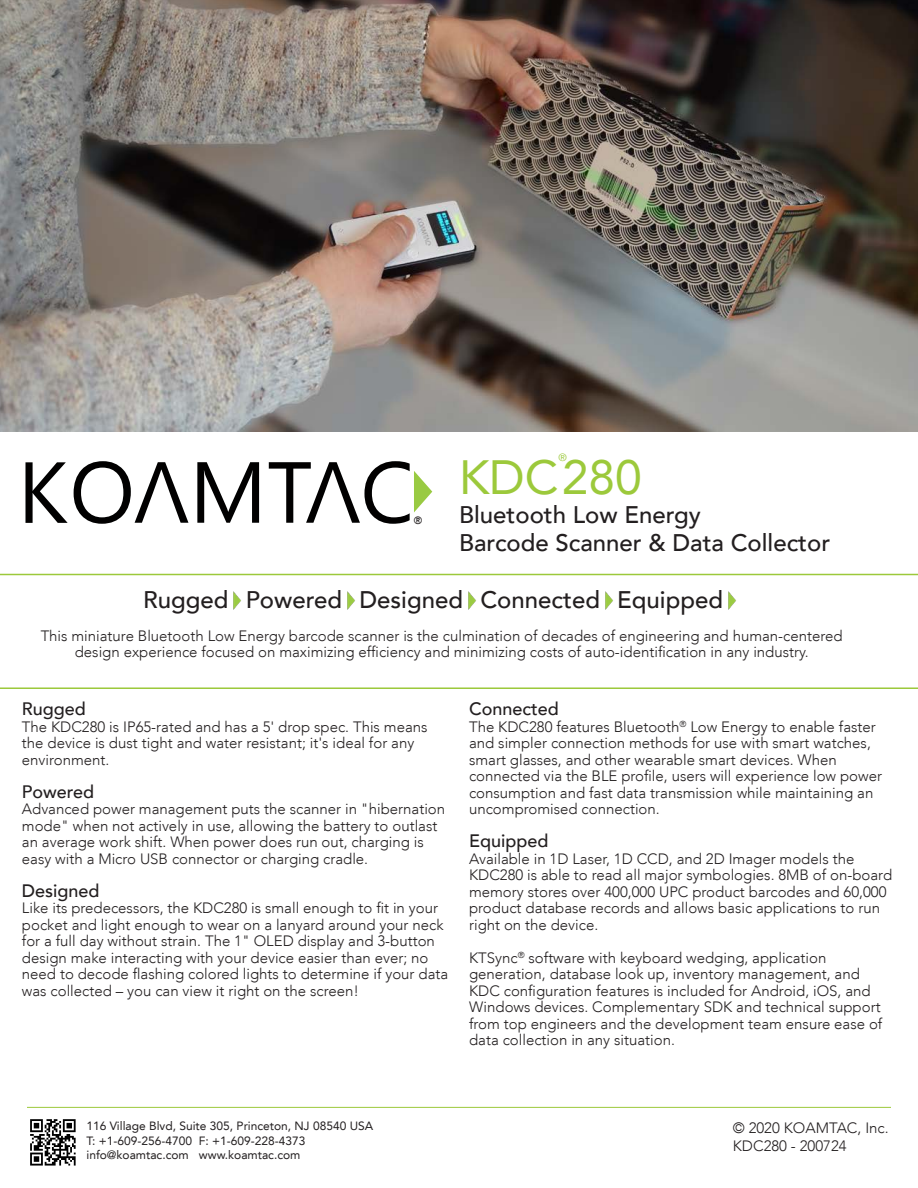
<style>
.page{position:relative;width:918px;height:1188px;background:#fff}
.page>*{position:absolute;margin:0;border:0;box-sizing:border-box;transform-origin:0 0}
.Product_Title{font:48px "Avenir LT";color:#9cc93b}
.Tagline_Subtitle{font:500 24px "Avenir LT";color:#231f20}
.topic_heading{font:500 18px "Avenir LT";color:#231f20}
.Body_Copy{font:300 15px/16.5px "Avenir LT";color:#231f20}
.line_spacing{font:300 15px/16.5px "Avenir LT";color:#231f20;text-align:center}
.t1{font:12px "Avenir LT";color:#231f20}
.t2{font:500 10.65px "Avenir LT";color:#231f20}
.Product_Title-2{font:10.5px "Avenir LT";color:#9cc93b}
</style>
<div class="page">
<svg style="left:197px;top:462px;width:62px;height:61px"></svg>
<svg style="left:26px;top:462px;width:42px;height:61px"></svg>
<svg style="left:74px;top:461px;width:114px;height:63px"></svg>
<svg style="left:269px;top:461px;width:163px;height:63px"></svg>
<hr style="left:27px;top:1107px;width:864px;height:1px;background:#9cc93b">
<img style="left:233px;top:592px;width:8px;height:17px">
<img style="left:347px;top:592px;width:8px;height:17px">
<img style="left:468px;top:592px;width:8px;height:17px">
<img style="left:605px;top:592px;width:8px;height:17px">
<img style="left:728px;top:592px;width:8px;height:17px">
<hr style="left:0;top:574px;width:918px;height:1px;background:#9cc93b">
<hr style="left:0;top:687px;width:918px;height:2px;background:#9cc93b">
<img style="left:0;top:0;width:918px;height:431px">
<img style="left:30px;top:1119px;width:46px;height:47px">
<p class="t2" style="left:414px;top:514px;width:10px">®</p>
<p class="Product_Title-2" style="left:559px;top:451px;width:10px">®</p>
<p class="Product_Title" style="left:459px;top:449px;width:184px">KDC280</p>
<p class="Tagline_Subtitle" style="left:459px;top:500px;width:243px">Bluetooth Low Energy</p>
<p class="Tagline_Subtitle" style="left:459px;top:529px;width:373px">Barcode Scanner &amp; Data Collector</p>
<p class="Tagline_Subtitle" style="left:143px;top:585px;width:582px">Rugged Powered Designed Connected Equipped</p>
<p class="line_spacing" style="left:41px;top:627px;width:804px">This miniature Bluetooth Low Energy barcode scanner is the culmination of decades of engineering and human-centered design experience focused on maximizing efficiency and minimizing costs of auto-identification in any industry.</p>
<p class="topic_heading" style="left:22px;top:699px;width:66px">Rugged</p>
<p class="Body_Copy" style="left:22px;top:718px;width:407px">The KDC280 is IP65-rated and has a 5' drop spec. This means the device is dust tight and water resistant; it's ideal for any environment.</p>
<p class="topic_heading" style="left:22px;top:781px;width:74px">Powered</p>
<p class="Body_Copy" style="left:22px;top:801px;width:425px">Advanced power management puts the scanner in "hibernation mode" when not actively in use, allowing the battery to outlast an average work shift. When power does run out, charging is easy with a Micro USB connector or charging cradle.</p>
<p class="topic_heading" style="left:22px;top:880px;width:79px">Designed</p>
<p class="Body_Copy" style="left:22px;top:900px;width:428px">Like its predecessors, the KDC280 is small enough to fit in your pocket and light enough to wear on a lanyard around your neck for a full day without strain. The 1" OLED display and 3-button design make interacting with your device easier than ever; no need to decode flashing colored lights to determine if your data was collected – you can view it right on the screen!</p>
<p class="topic_heading" style="left:469px;top:699px;width:91px">Connected</p>
<p class="Body_Copy" style="left:469px;top:718px;width:414px">The KDC280 features Bluetooth<sup>®</sup> Low Energy to enable faster and simpler connection methods for use with smart watches, smart glasses, and other wearable smart devices. When connected via the BLE profile, users will experience low power consumption and fast data transmission while maintaining an uncompromised connection.</p>
<p class="topic_heading" style="left:469px;top:831px;width:81px">Equipped</p>
<p class="Body_Copy" style="left:469px;top:850px;width:425px">Available in 1D Laser, 1D CCD, and 2D Imager models the KDC280 is able to read all major symbologies. 8MB of on-board memory stores over 400,000 UPC product barcodes and 60,000 product database records and allows basic applications to run right on the device.</p>
<p class="Body_Copy" style="left:469px;top:949px;width:415px">KTSync<sup>®</sup> software with keyboard wedging, application generation, database look up, inventory management, and KDC configuration features is included for Android, iOS, and Windows devices. Complementary SDK and technical support from top engineers and the development team ensure ease of data collection in any situation.</p>
<p class="t1" style="left:87px;top:1119px;width:288px">116 Village Blvd, Suite 305, Princeton, NJ 08540 USA</p>
<p class="t1" style="left:87px;top:1134px;width:220px">T: +1-609-256-4700 F: +1-609-228-4373</p>
<p class="t1" style="left:87px;top:1148px;width:215px">info@koamtac.com www.koamtac.com</p>
<p class="Body_Copy" style="left:733px;top:1119px;width:157px">© 2020 KOAMTAC, Inc.</p>
<p class="Body_Copy" style="left:733px;top:1137px;width:115px">KDC280 - 200724</p>
</div>
